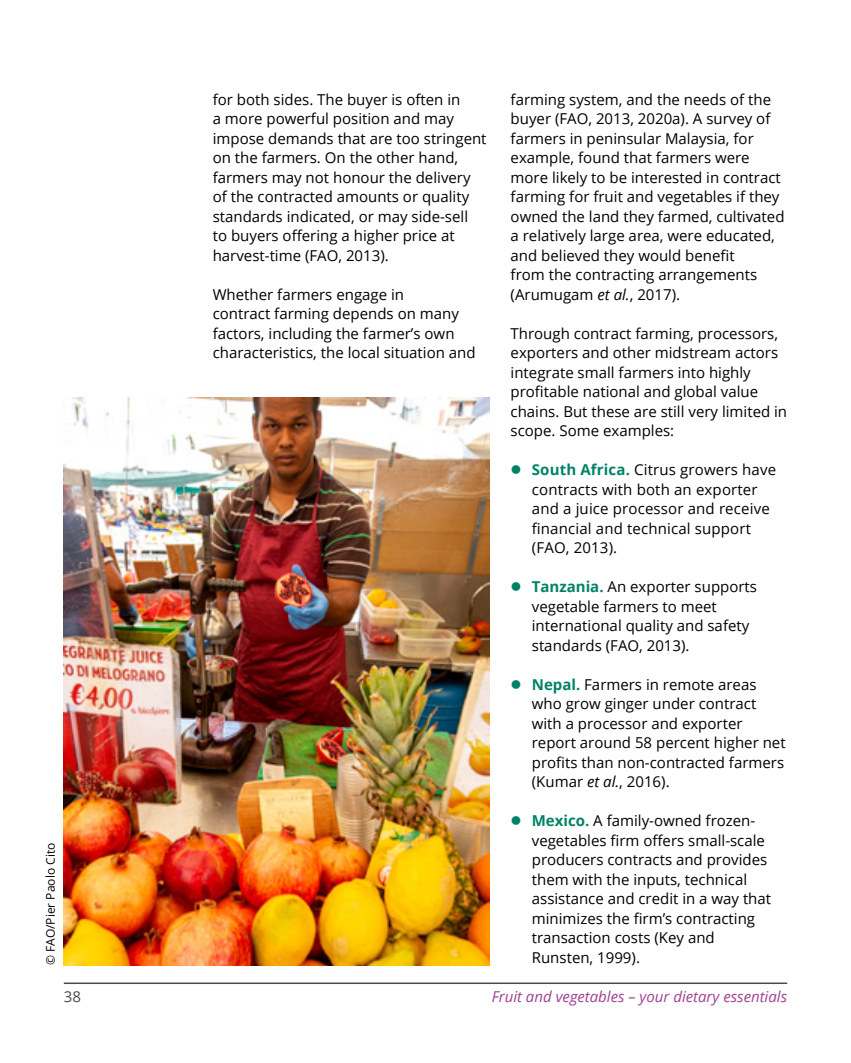
<style>
.page{position:relative;width:851px;height:1063px;background:#fff}
.page>*{position:absolute;margin:0;border:0;box-sizing:border-box;transform-origin:0 0}
.t1{font:15px/19.5px "Open Sans";color:#000}
.t2{font:italic 15px "Open Sans";color:#9f4191}
.t3{font:15px "Open Sans";color:#4a4a49}
.t4{font:12px "Open Sans";color:#000}
.s1{font-style:italic}
.s2{font-weight:700;color:#008267}
</style>
<div class="page">
<hr style="left:64px;top:983px;width:723px;height:1px;background:#4a4a49">
<img style="left:64px;top:398px;width:425px;height:567px">
<p class="t4" style="left:42px;top:965px;width:124px;rotate:-90deg">© FAO/Pier Paolo Cito</p>
<p class="t1" style="left:213px;top:89px;width:275px">for both sides. The buyer is often in<br>a more powerful position and may impose demands that are too stringent on the farmers. On the other hand, farmers may not honour the delivery of the contracted amounts or quality standards indicated, or may side-sell<br>to buyers offering a higher price at harvest-time (FAO, 2013).</p>
<p class="t1" style="left:213px;top:284px;width:264px">Whether farmers engage in<br>contract farming depends on many factors, including the farmer’s own characteristics, the local situation and</p>
<p class="t1" style="left:510px;top:89px;width:275px">farming system, and the needs of the buyer (FAO, 2013, 2020a). A survey of farmers in peninsular Malaysia, for example, found that farmers were more likely to be interested in contract farming for fruit and vegetables if they owned the land they farmed, cultivated a relatively large area, were educated, and believed they would benefit<br>from the contracting arrangements (Arumugam <span class="s1">et al.</span>, 2017).</p>
<p class="t1" style="left:510px;top:323px;width:278px">Through contract farming, processors, exporters and other midstream actors integrate small farmers into highly profitable national and global value chains. But these are still very limited in scope. Some examples:</p>
<p class="t1" style="left:531px;top:459px;width:246px"><span class="s2">South Africa.</span> Citrus growers have contracts with both an exporter and a juice processor and receive financial and technical support (FAO, 2013).</p>
<p class="t1" style="left:531px;top:576px;width:227px"><span class="s2">Tanzania.</span> An exporter supports vegetable farmers to meet international quality and safety standards (FAO, 2013).</p>
<p class="t1" style="left:531px;top:674px;width:255px"><span class="s2">Nepal.</span> Farmers in remote areas who grow ginger under contract with a processor and exporter report around 58 percent higher net profits than non-contracted farmers (Kumar <span class="s1">et al.</span>, 2016).</p>
<p class="t1" style="left:531px;top:810px;width:241px"><span class="s2">Mexico.</span> A family-owned frozen&shy;vegetables firm offers small-scale producers contracts and provides them with the inputs, technical assistance and credit in a way that minimizes the firm’s contracting transaction costs (Key and</p>
<p class="t1" style="left:531px;top:947px;width:110px">Runsten, 1999).</p>
<p class="t3" style="left:64px;top:986px;width:19px">38</p>
<p class="t2" style="left:491px;top:986px;width:297px">Fruit and vegetables – your dietary essentials</p>
</div>
